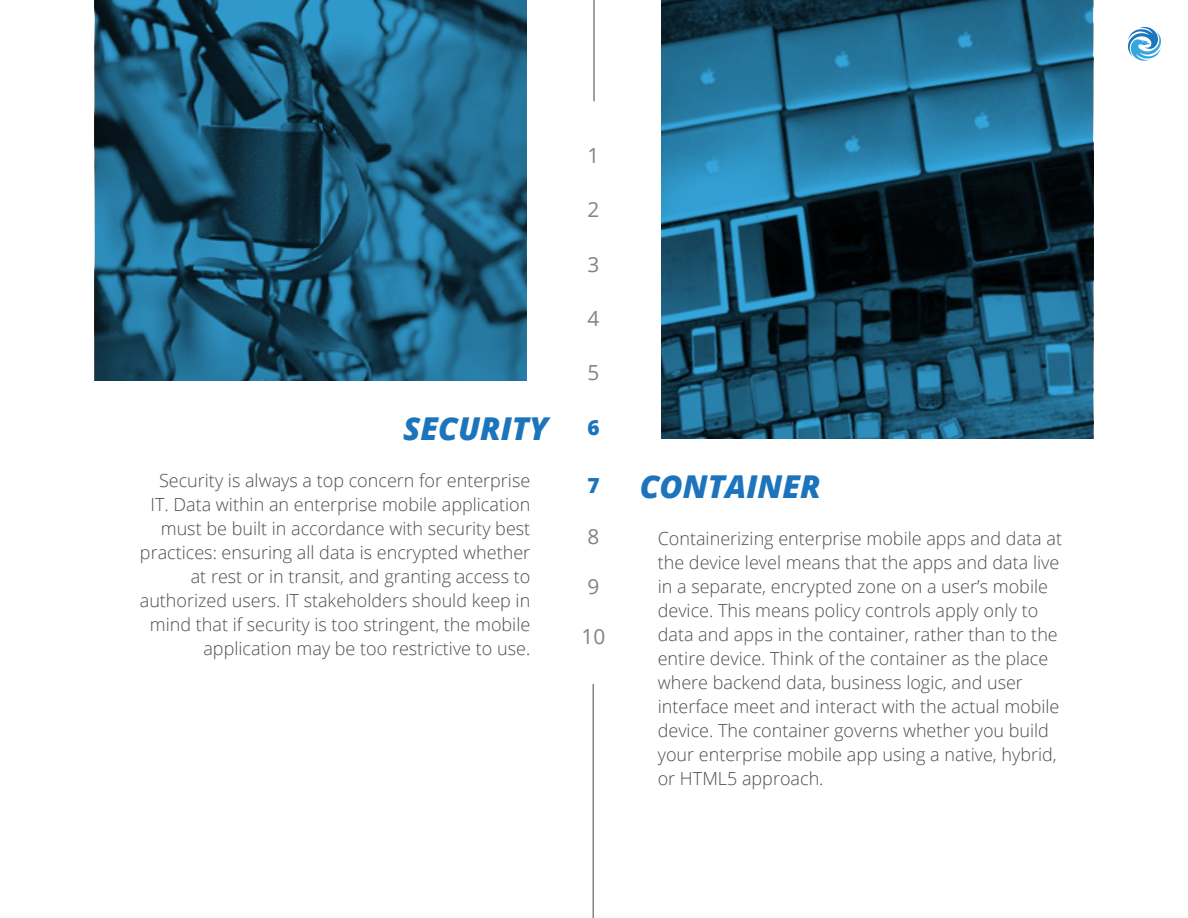
<style>
.page{position:relative;width:1188px;height:918px;background:#fff}
.page>*{position:absolute;margin:0;border:0;box-sizing:border-box;transform-origin:0 0}
.t1{font:italic 800 31.5px "Open Sans";color:#1c75bc}
.t2{font:20.85px "Open Sans";color:#808285}
.t3{font:800 20.85px "Open Sans";color:#1c75bc}
.t4{font:300 18px/24px "Open Sans";color:#4e4d4d}
</style>
<div class="page">
<hr style="left:593px;top:0;width:2px;height:101px;background:#808285">
<hr style="left:592px;top:684px;width:2px;height:234px;background:#808285">
<svg style="left:95px;top:0;width:432px;height:381px;background:#1d5c7b"></svg>
<svg style="left:661px;top:0;width:432px;height:439px;background:#19526d"></svg>
<svg style="left:1128px;top:27px;width:33px;height:34px"></svg>
<h1 class="t1" style="left:403px;top:405px;width:146px">SECURITY</h1>
<p class="t2" style="left:587px;top:141px;width:13px">1</p>
<p class="t2" style="left:587px;top:195px;width:13px">2</p>
<p class="t2" style="left:587px;top:250px;width:13px">3</p>
<p class="t2" style="left:587px;top:304px;width:13px">4</p>
<p class="t2" style="left:587px;top:359px;width:13px">5</p>
<p class="t3" style="left:587px;top:411px;width:14px">6</p>
<p class="t4" style="left:140px;top:468px;width:392px;text-align:right">Security is always a top concern for enterprise IT. Data within an enterprise mobile application must be built in accordance with security best practices: ensuring all data is encrypted whether at rest or in transit, and granting access to authorized users. IT stakeholders should keep in mind that if security is too stringent, the mobile application may be too restrictive to use.</p>
<h1 class="t1" style="left:640px;top:462px;width:182px">CONTAINER</h1>
<p class="t3" style="left:587px;top:470px;width:14px">7</p>
<p class="t2" style="left:587px;top:522px;width:13px">8</p>
<p class="t2" style="left:587px;top:572px;width:13px">9</p>
<p class="t2" style="left:582px;top:623px;width:25px">10</p>
<p class="t4" style="left:658px;top:526px;width:406px">Containerizing enterprise mobile apps and data at the device level means that the apps and data live in a separate, encrypted zone on a user’s mobile device. This means policy controls apply only to data and apps in the container, rather than to the entire device. Think of the container as the place where backend data, business logic, and user interface meet and interact with the actual mobile device. The container governs whether you build your enterprise mobile app using a native, hybrid, or HTML5 approach.</p>
</div>
